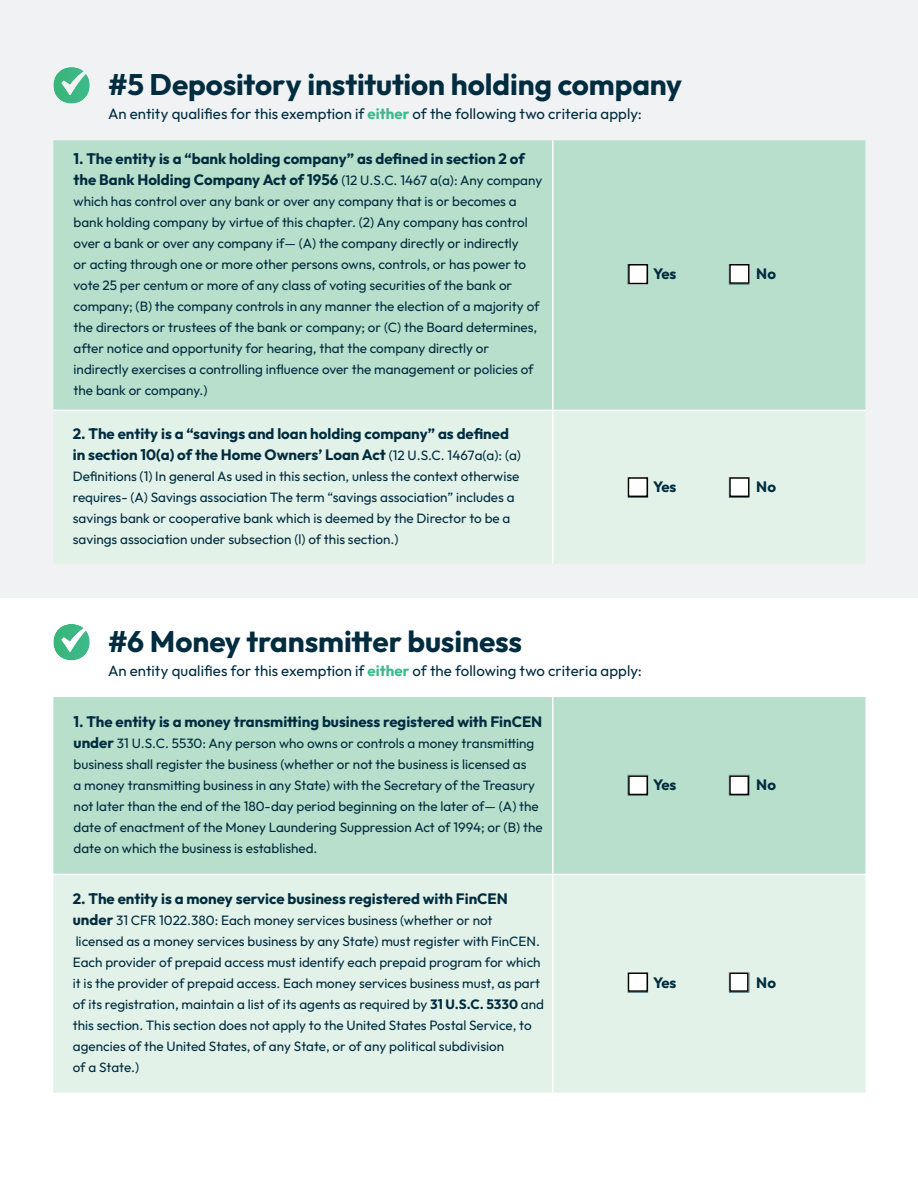
<style>
.page{position:relative;width:918px;height:1188px;background:#fff}
.page>*{position:absolute;margin:0;border:0;box-sizing:border-box;transform-origin:0 0}
.t1{font:700 29.7px "Outfit";letter-spacing:-.005em;color:#002c3f}
.t2{font:700 15px/21px "Outfit";color:#002c3f}
.t3{font:15px "Outfit";letter-spacing:.005em;color:#002c3f}
.t4{font:13.5px/21px "Outfit";color:#002c3f}
.s1{font-weight:700;color:#3bb98b}
.s2{font-weight:400;font-size:13.5px}
.s3{font-weight:700;font-size:15px}
.s4{font-weight:700}
</style>
<div class="page">
<div style="left:0;top:0;width:918px;height:598px;background:#f0f2f3"></div>
<svg style="left:53px;top:67px;width:37px;height:37px"></svg>
<svg style="left:53px;top:624px;width:37px;height:36px"></svg>
<div style="left:53px;top:140px;width:812px;height:270px;background:#b7dfcb"></div>
<div style="left:54px;top:412px;width:811px;height:152px;background:#e2f2e9"></div>
<hr style="left:552px;top:140px;width:2px;height:270px;background:#fff">
<hr style="left:552px;top:411px;width:2px;height:153px;background:#fff">
<hr style="left:53px;top:410px;width:500px;height:1px;background:#fff">
<hr style="left:553px;top:410px;width:312px;height:1px;background:#fff">
<div style="left:53px;top:697px;width:812px;height:177px;background:#b7dfcb"></div>
<div style="left:53px;top:875px;width:812px;height:218px;background:#e2f2e9"></div>
<hr style="left:552px;top:697px;width:2px;height:177px;background:#fff">
<hr style="left:552px;top:875px;width:2px;height:218px;background:#fff">
<div style="left:628px;top:477px;width:20px;height:21px;background:#56757c"></div>
<div style="left:729px;top:477px;width:20px;height:21px;background:#56757c"></div>
<div style="left:628px;top:972px;width:20px;height:21px;background:#6c8a90"></div>
<div style="left:729px;top:972px;width:20px;height:21px;background:#6c8a90"></div>
<div style="left:628px;top:264px;width:20px;height:20px;background:#fff"></div>
<div style="left:628px;top:264px;width:20px;height:20px;border:1px solid #000"></div>
<div style="left:729px;top:264px;width:21px;height:20px;background:#fff"></div>
<div style="left:729px;top:264px;width:21px;height:20px;border:1px solid #000"></div>
<div style="left:628px;top:477px;width:20px;height:20px;background:#fff"></div>
<div style="left:628px;top:477px;width:20px;height:20px;border:1px solid #000"></div>
<div style="left:729px;top:477px;width:21px;height:20px;background:#fff"></div>
<div style="left:729px;top:477px;width:21px;height:20px;border:1px solid #000"></div>
<div style="left:628px;top:775px;width:20px;height:20px;background:#fff"></div>
<div style="left:628px;top:775px;width:20px;height:20px;border:2px solid #000"></div>
<div style="left:729px;top:775px;width:20px;height:20px;background:#fff"></div>
<div style="left:729px;top:775px;width:20px;height:20px;border:2px solid #000"></div>
<div style="left:628px;top:972px;width:20px;height:20px;background:#fff"></div>
<div style="left:628px;top:972px;width:20px;height:20px;border:1px solid #000"></div>
<div style="left:729px;top:972px;width:20px;height:20px;background:#fff"></div>
<div style="left:729px;top:972px;width:20px;height:20px;border:1px solid #000"></div>
<h1 class="t1" style="left:108px;top:71px;width:575px">#5 Depository institution holding company</h1>
<p class="t3" style="left:108px;top:104px;width:536px">An entity qualifies for this exemption if <span class="s1">either</span> of the following two criteria apply:</p>
<p class="t2" style="left:74px;top:149px;width:470px">1. The entity is a “bank holding company” as defined in section 2 of the Bank Holding Company Act of 1956 <span class="s2">(12 U.S.C. 1467 a(a): Any company</span></p>
<p class="t4" style="left:74px;top:192px;width:467px">which has control over any bank or over any company that is or becomes a bank holding company by virtue of this chapter. (2) Any company has control over a bank or over any company if— (A) the company directly or indirectly<br>or acting through one or more other persons owns, controls, or has power to vote 25 per centum or more of any class of voting securities of the bank or company; (B) the company controls in any manner the election of a majority of the directors or trustees of the bank or company; or (C) the Board determines, after notice and opportunity for hearing, that the company directly or indirectly exercises a controlling influence over the management or policies of the bank or company.)</p>
<p class="t2" style="left:653px;top:265px;width:25px">Yes</p>
<p class="t2" style="left:756px;top:265px;width:21px">No</p>
<p class="t2" style="left:73px;top:424px;width:450px">2. The entity is a “savings and loan holding company” as defined in section 10(a) of the Home Owners’ Loan Act <span class="s2">(12 U.S.C. 1467a(a): (a)</span></p>
<p class="t4" style="left:73px;top:467px;width:448px">Definitions (1) In general As used in this section, unless the context otherwise requires- (A) Savings association The term “savings association” includes a savings bank or cooperative bank which is deemed by the Director to be a savings association under subsection (l) of this section.)</p>
<p class="t2" style="left:653px;top:477px;width:25px">Yes</p>
<p class="t2" style="left:756px;top:477px;width:21px">No</p>
<h1 class="t1" style="left:108px;top:622px;width:416px">#6 Money transmitter business</h1>
<p class="t3" style="left:108px;top:661px;width:536px">An entity qualifies for this exemption if <span class="s1">either</span> of the following two criteria apply:</p>
<p class="t2" style="left:74px;top:712px;width:470px">1. The entity is a money transmitting business registered with FinCEN</p>
<p class="t4" style="left:74px;top:733px;width:471px"><span class="s3">under</span> 31 U.S.C. 5530: Any person who owns or controls a money transmitting business shall register the business (whether or not the business is licensed as<br>a money transmitting business in any State) with the Secretary of the Treasury not later than the end of the 180-day period beginning on the later of— (A) the date of enactment of the Money Laundering Suppression Act of 1994; or (B) the date on which the business is established.</p>
<p class="t2" style="left:653px;top:775px;width:25px">Yes</p>
<p class="t2" style="left:756px;top:775px;width:21px">No</p>
<p class="t2" style="left:73px;top:889px;width:437px">2. The entity is a money service business registered with FinCEN</p>
<p class="t4" style="left:73px;top:911px;width:473px"><span class="s3">under</span> 31 CFR 1022.380: Each money services business (whether or not<br>licensed as a money services business by any State) must register with FinCEN.<br>Each provider of prepaid access must identify each prepaid program for which it is the provider of prepaid access. Each money services business must, as part of its registration, maintain a list of its agents as required by <span class="s4">31 U.S.C. 5330</span> and this section. This section does not apply to the United States Postal Service, to agencies of the United States, of any State, or of any political subdivision<br>of a State.)</p>
<p class="t2" style="left:653px;top:973px;width:25px">Yes</p>
<p class="t2" style="left:756px;top:973px;width:21px">No</p>
</div>
